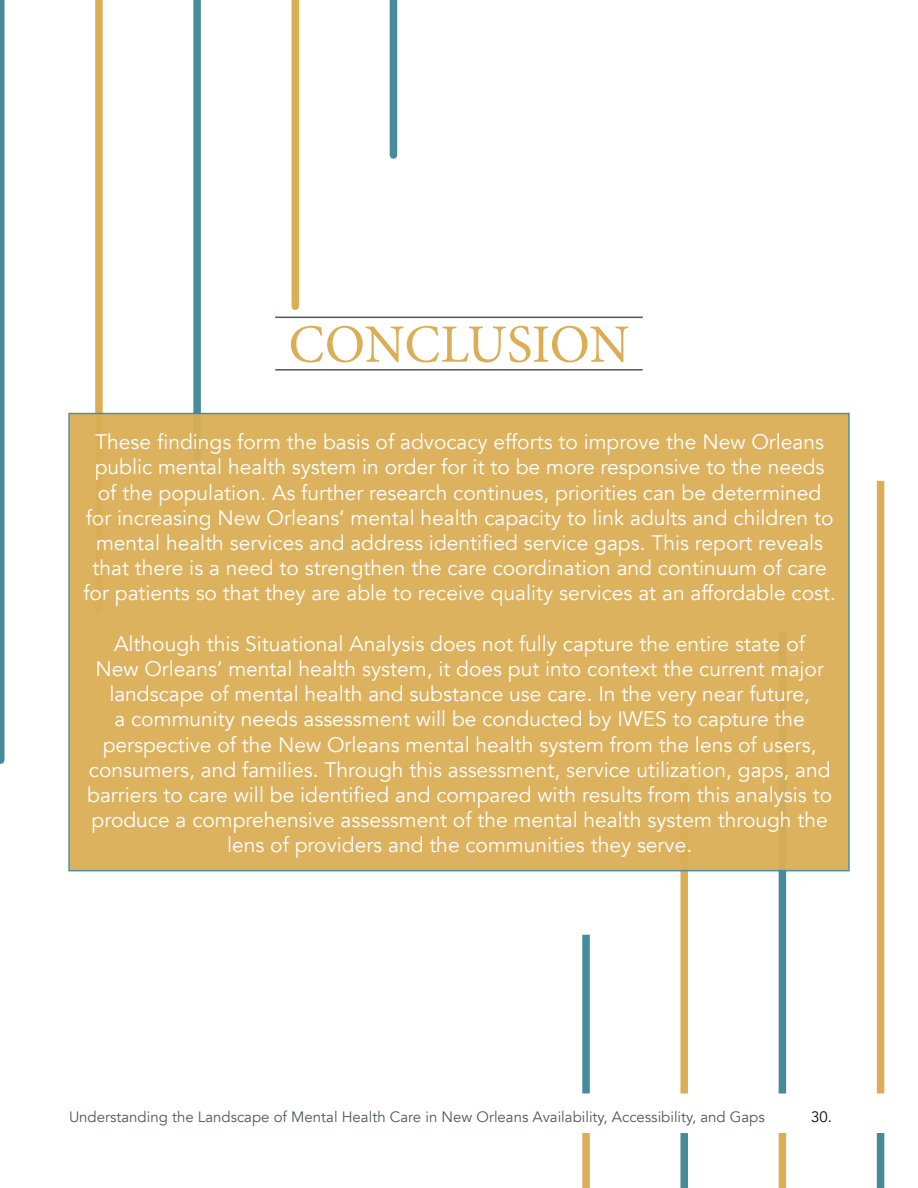
<style>
.page{position:relative;width:918px;height:1188px;background:#fff}
.page>*{position:absolute;margin:0;border:0;box-sizing:border-box;transform-origin:0 0}
.t1{font:54px "Minion Pro";letter-spacing:-.01em;color:#dbae56}
.t2{font:21px/25.2px "Avenir";color:#fff;text-align:center}
.t3{font:15px "Avenir";color:#4e585b}
.t4{font:15px "Avenir";color:#040503}
</style>
<div class="page">
<div style="left:877px;top:485px;width:7px;height:605px;background:#dbae56"></div>
<div style="left:779px;top:636px;width:7px;height:454px;background:#468b99"></div>
<div style="left:680px;top:787px;width:8px;height:303px;background:#dbae56"></div>
<div style="left:582px;top:938px;width:8px;height:152px;background:#468b99"></div>
<div style="left:0;top:0;width:5px;height:760px;background:#468b99"></div>
<div style="left:95px;top:0;width:8px;height:609px;background:#dbae56"></div>
<div style="left:193px;top:0;width:8px;height:458px;background:#468b99"></div>
<div style="left:292px;top:0;width:7px;height:306px;background:#dbae56"></div>
<div style="left:390px;top:0;width:7px;height:155px;background:#468b99"></div>
<div style="left:68px;top:413px;width:782px;height:458px;background:#dcb25e;border:2px solid #468b99"></div>
<hr style="left:275px;top:317px;width:368px;height:1px;background:#4e585b">
<hr style="left:275px;top:369px;width:368px;height:2px;background:#4e585b">
<div style="left:582px;top:1137px;width:8px;height:51px;background:#dbae56"></div>
<div style="left:680px;top:1137px;width:8px;height:51px;background:#468b99"></div>
<div style="left:779px;top:1137px;width:7px;height:51px;background:#dbae56"></div>
<div style="left:877px;top:1137px;width:7px;height:51px;background:#468b99"></div>
<h1 class="t1" style="left:288px;top:308px;width:343px">CONCLUSION</h1>
<p class="t2" style="left:83px;top:430px;width:754px">These findings form the basis of advocacy efforts to improve the New Orleans public mental health system in order for it to be more responsive to the needs of the population. As further research continues, priorities can be determined for increasing New Orleans’ mental health capacity to link adults and children to mental health services and address identified service gaps. This report reveals that there is a need to strengthen the care coordination and continuum of care for patients so that they are able to receive quality services at an affordable cost.</p>
<p class="t2" style="left:87px;top:631px;width:746px">Although this Situational Analysis does not fully capture the entire state of<br>New Orleans’ mental health system, it does put into context the current major landscape of mental health and substance use care. In the very near future,<br>a community needs assessment will be conducted by IWES to capture the perspective of the New Orleans mental health system from the lens of users, consumers, and families. Through this assessment, service utilization, gaps, and barriers to care will be identified and compared with results from this analysis to produce a comprehensive assessment of the mental health system through the lens of providers and the communities they serve.</p>
<p class="t3" style="left:69px;top:1108px;width:697px">Understanding the Landscape of Mental Health Care in New Orleans Availability, Accessibility, and Gaps</p>
<p class="t4" style="left:811px;top:1108px;width:22px">30.</p>
</div>
